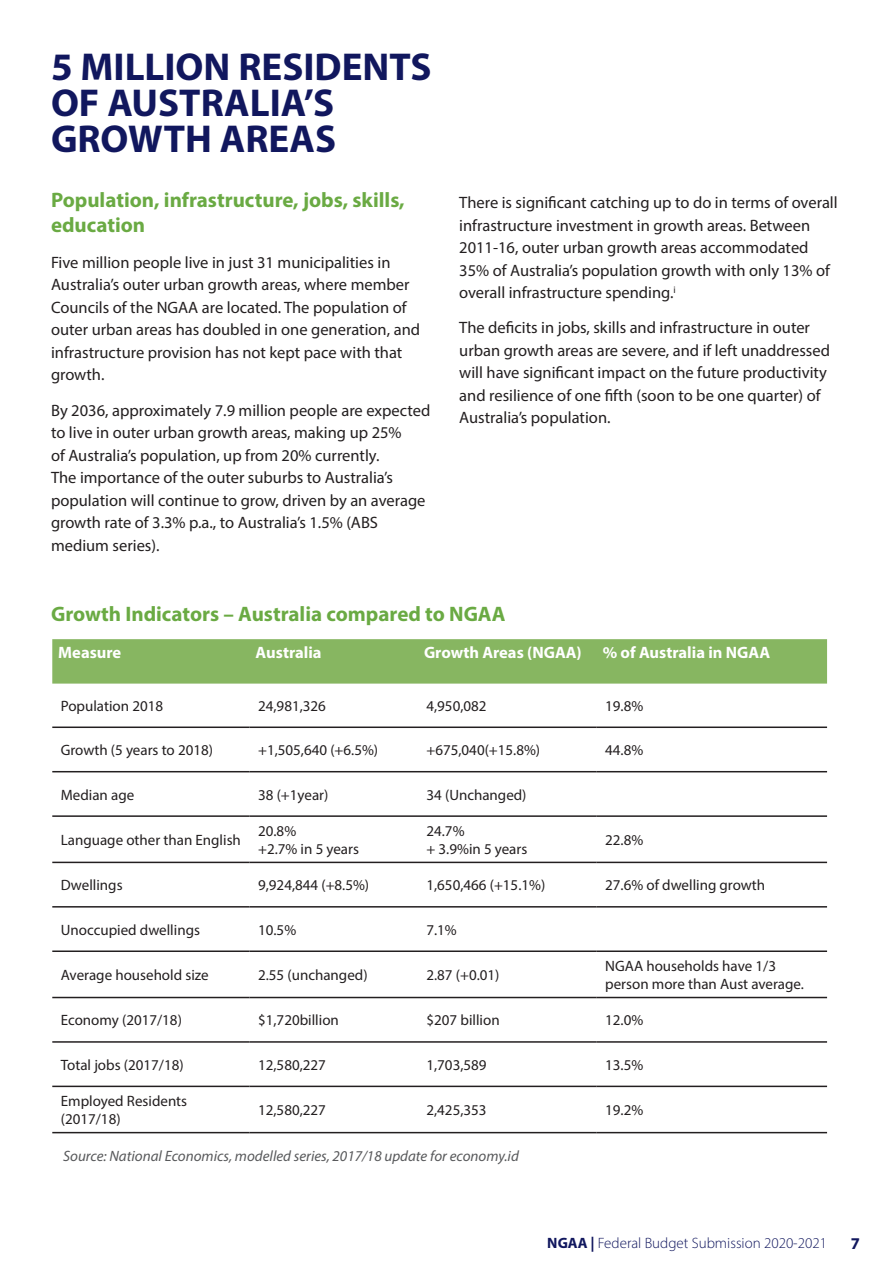
<style>
.page{position:relative;width:893px;height:1263px;background:#fff}
.page>*{position:absolute;margin:0;border:0;box-sizing:border-box;transform-origin:0 0}
.t1{font:700 39px/36px "Myriad Pro";color:#11175e}
.t2{font:700 21px/25.2px "Myriad Pro";color:#6aaa43}
.t3{font:16.5px/22.5px "Myriad Pro";color:#231f20}
.t4{font:700 16.5px "Myriad Pro";color:#fff}
.t5{font:700 16.5px "Myriad Pro";color:#11175e}
.t6{font:15px/18px "Myriad Pro";color:#231f20}
.t7{font:italic 15px "Myriad Pro";color:#58595b}
.t8{font:300 15px "Myriad Pro";color:#11175e}
.s1{font-weight:700}
</style>
<div class="page">
<div style="left:52px;top:639px;width:775px;height:45px;background:#87b661"></div>
<hr style="left:52px;top:726px;width:198px;height:2px;background:#231f20">
<hr style="left:250px;top:726px;width:168px;height:2px;background:#231f20">
<hr style="left:418px;top:726px;width:179px;height:2px;background:#231f20">
<hr style="left:597px;top:726px;width:230px;height:2px;background:#231f20">
<hr style="left:52px;top:771px;width:198px;height:1px;background:#231f20">
<hr style="left:250px;top:771px;width:168px;height:1px;background:#231f20">
<hr style="left:418px;top:771px;width:179px;height:1px;background:#231f20">
<hr style="left:597px;top:771px;width:230px;height:1px;background:#231f20">
<hr style="left:52px;top:815px;width:198px;height:2px;background:#231f20">
<hr style="left:250px;top:815px;width:168px;height:2px;background:#231f20">
<hr style="left:418px;top:815px;width:179px;height:2px;background:#231f20">
<hr style="left:597px;top:815px;width:230px;height:2px;background:#231f20">
<hr style="left:52px;top:862px;width:198px;height:1px;background:#231f20">
<hr style="left:250px;top:862px;width:168px;height:1px;background:#231f20">
<hr style="left:418px;top:862px;width:179px;height:1px;background:#231f20">
<hr style="left:597px;top:862px;width:230px;height:1px;background:#231f20">
<hr style="left:52px;top:906px;width:198px;height:1px;background:#231f20">
<hr style="left:250px;top:906px;width:168px;height:1px;background:#231f20">
<hr style="left:418px;top:906px;width:179px;height:1px;background:#231f20">
<hr style="left:597px;top:906px;width:230px;height:1px;background:#231f20">
<hr style="left:52px;top:950px;width:198px;height:2px;background:#231f20">
<hr style="left:250px;top:950px;width:168px;height:2px;background:#231f20">
<hr style="left:418px;top:950px;width:179px;height:2px;background:#231f20">
<hr style="left:597px;top:950px;width:230px;height:2px;background:#231f20">
<hr style="left:52px;top:997px;width:198px;height:1px;background:#231f20">
<hr style="left:250px;top:997px;width:168px;height:1px;background:#231f20">
<hr style="left:418px;top:997px;width:179px;height:1px;background:#231f20">
<hr style="left:597px;top:997px;width:230px;height:1px;background:#231f20">
<hr style="left:52px;top:1041px;width:198px;height:2px;background:#231f20">
<hr style="left:250px;top:1041px;width:168px;height:2px;background:#231f20">
<hr style="left:418px;top:1041px;width:179px;height:2px;background:#231f20">
<hr style="left:597px;top:1041px;width:230px;height:2px;background:#231f20">
<hr style="left:52px;top:1085px;width:198px;height:2px;background:#231f20">
<hr style="left:250px;top:1085px;width:168px;height:2px;background:#231f20">
<hr style="left:418px;top:1085px;width:179px;height:2px;background:#231f20">
<hr style="left:597px;top:1085px;width:230px;height:2px;background:#231f20">
<hr style="left:52px;top:1132px;width:198px;height:1px;background:#231f20">
<hr style="left:250px;top:1132px;width:168px;height:1px;background:#231f20">
<hr style="left:418px;top:1132px;width:179px;height:1px;background:#231f20">
<hr style="left:597px;top:1132px;width:230px;height:1px;background:#231f20">
<h1 class="t1" style="left:51px;top:48px;width:382px">5 MILLION RESIDENTS<br>OF AUSTRALIA’S<br>GROWTH AREAS</h1>
<p class="t2" style="left:51px;top:187px;width:355px">Population, infrastructure, jobs, skills, education</p>
<p class="t3" style="left:51px;top:251px;width:371px">Five million people live in just 31 municipalities in Australia’s outer urban growth areas, where member Councils of the NGAA are located. The population of outer urban areas has doubled in one generation, and infrastructure provision has not kept pace with that growth.</p>
<p class="t3" style="left:51px;top:398px;width:381px">By 2036, approximately 7.9 million people are expected to live in outer urban growth areas, making up 25%<br>of Australia’s population, up from 20% currently.<br>The importance of the outer suburbs to Australia’s population will continue to grow, driven by an average growth rate of 3.3% p.a., to Australia’s 1.5% (ABS medium series).</p>
<p class="t3" style="left:459px;top:191px;width:380px">There is significant catching up to do in terms of overall infrastructure investment in growth areas. Between 2011-16, outer urban growth areas accommodated 35% of Australia’s population growth with only 13% of overall infrastructure spending.<sup>i</sup></p>
<p class="t3" style="left:459px;top:316px;width:372px">The deficits in jobs, skills and infrastructure in outer urban growth areas are severe, and if left unaddressed will have significant impact on the future productivity and resilience of one fifth (soon to be one quarter) of Australia’s population.</p>
<p class="t2" style="left:51px;top:600px;width:456px">Growth Indicators – Australia compared to NGAA</p>
<p class="t4" style="left:58px;top:641px;width:65px">Measure</p>
<p class="t4" style="left:256px;top:641px;width:67px">Australia</p>
<p class="t4" style="left:424px;top:641px;width:159px">Growth Areas (NGAA)</p>
<p class="t4" style="left:603px;top:641px;width:169px">% of Australia in NGAA</p>
<p class="t6" style="left:61px;top:696px;width:104px">Population 2018</p>
<p class="t6" style="left:258px;top:696px;width:69px">24,981,326</p>
<p class="t6" style="left:426px;top:696px;width:62px">4,950,082</p>
<p class="t6" style="left:605px;top:696px;width:40px">19.8%</p>
<p class="t6" style="left:61px;top:741px;width:154px">Growth (5 years to 2018)</p>
<p class="t6" style="left:258px;top:741px;width:122px">+1,505,640 (+6.5%)</p>
<p class="t6" style="left:426px;top:741px;width:115px">+675,040(+15.8%)</p>
<p class="t6" style="left:605px;top:741px;width:40px">44.8%</p>
<p class="t6" style="left:61px;top:785px;width:75px">Median age</p>
<p class="t6" style="left:258px;top:785px;width:72px">38 (+1year)</p>
<p class="t6" style="left:426px;top:785px;width:102px">34 (Unchanged)</p>
<p class="t6" style="left:61px;top:831px;width:182px">Language other than English</p>
<p class="t6" style="left:258px;top:822px;width:102px">20.8%<br>+2.7% in 5 years</p>
<p class="t6" style="left:426px;top:822px;width:102px">24.7%<br>+ 3.9%in 5 years</p>
<p class="t6" style="left:605px;top:831px;width:40px">22.8%</p>
<p class="t6" style="left:61px;top:876px;width:63px">Dwellings</p>
<p class="t6" style="left:258px;top:876px;width:113px">9,924,844 (+8.5%)</p>
<p class="t6" style="left:426px;top:876px;width:120px">1,650,466 (+15.1%)</p>
<p class="t6" style="left:605px;top:876px;width:161px">27.6% of dwelling growth</p>
<p class="t6" style="left:61px;top:920px;width:141px">Unoccupied dwellings</p>
<p class="t6" style="left:258px;top:920px;width:40px">10.5%</p>
<p class="t6" style="left:426px;top:920px;width:32px">7.1%</p>
<p class="t6" style="left:61px;top:966px;width:149px">Average household size</p>
<p class="t6" style="left:258px;top:966px;width:111px">2.55 (unchanged)</p>
<p class="t6" style="left:426px;top:966px;width:75px">2.87 (+0.01)</p>
<p class="t6" style="left:605px;top:957px;width:200px">NGAA households have 1/3 person more than Aust average.</p>
<p class="t6" style="left:61px;top:1011px;width:123px">Economy (2017/18)</p>
<p class="t6" style="left:258px;top:1011px;width:82px">$1,720billion</p>
<p class="t6" style="left:426px;top:1011px;width:75px">$207 billion</p>
<p class="t6" style="left:605px;top:1011px;width:40px">12.0%</p>
<p class="t6" style="left:61px;top:1055px;width:124px">Total jobs (2017/18)</p>
<p class="t6" style="left:258px;top:1055px;width:69px">12,580,227</p>
<p class="t6" style="left:426px;top:1055px;width:62px">1,703,589</p>
<p class="t6" style="left:605px;top:1055px;width:40px">13.5%</p>
<p class="t6" style="left:61px;top:1092px;width:128px">Employed Residents (2017/18)</p>
<p class="t6" style="left:258px;top:1101px;width:69px">12,580,227</p>
<p class="t6" style="left:426px;top:1101px;width:62px">2,425,353</p>
<p class="t6" style="left:605px;top:1101px;width:40px">19.2%</p>
<p class="t7" style="left:63px;top:1147px;width:457px">Source: National Economics, modelled series, 2017/18 update for economy.id</p>
<p class="t8" style="left:547px;top:1234px;width:281px"><span class="s1">NGAA |</span> Federal Budget Submission 2020-2021</p>
<p class="t5" style="left:851px;top:1232px;width:11px">7</p>
</div>
